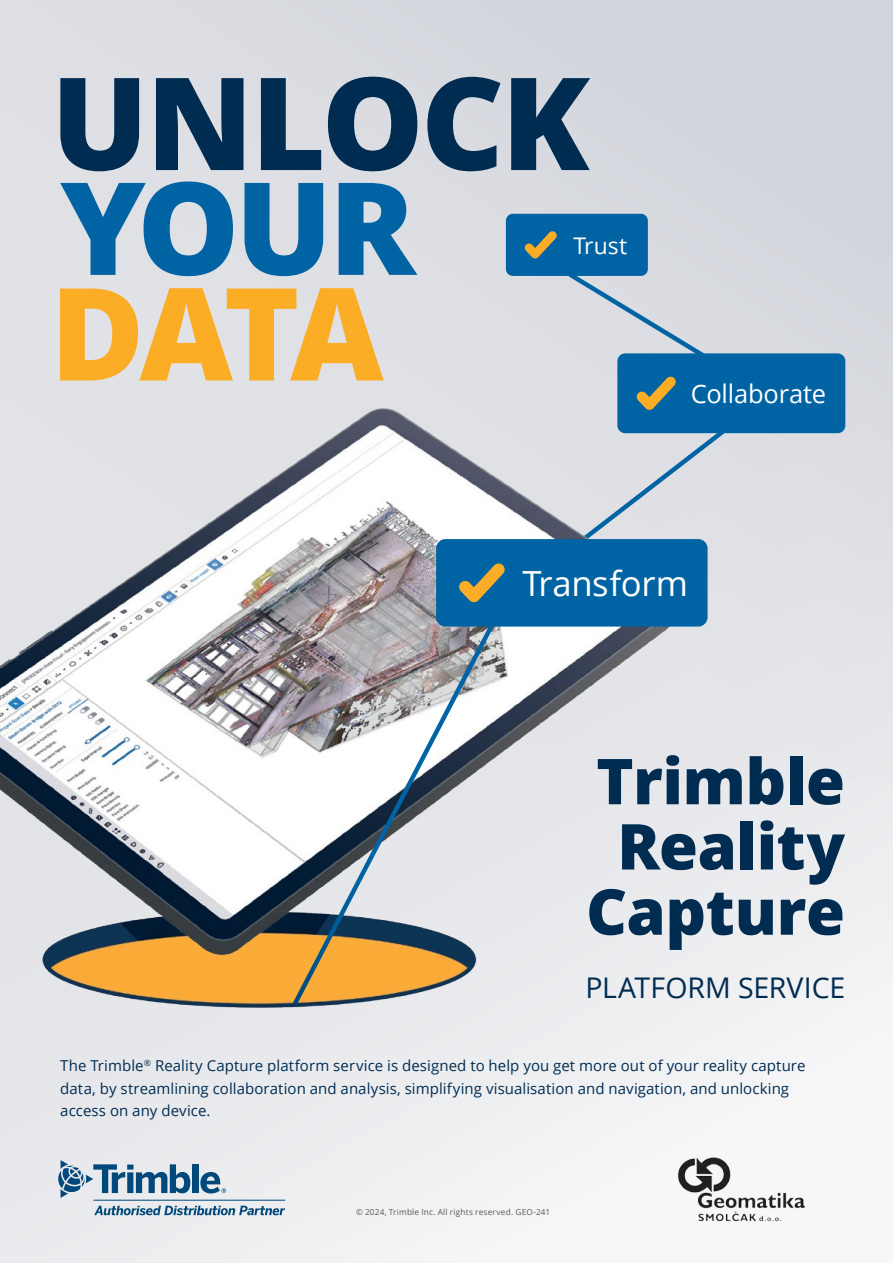
<style>
.page{position:relative;width:893px;height:1263px;background:#fff}
.page>*{position:absolute;margin:0;border:0;box-sizing:border-box;transform-origin:0 0}
.t1{font:800 128.7px "Open Sans";letter-spacing:-.025em;color:#002c52}
.t2{font:800 128.7px "Open Sans";color:#0063a3}
.t3{font:800 128.7px "Open Sans";color:#fbad26}
.t4{font:800 63.3px/65.2px "Open Sans";letter-spacing:-.005em;color:#002c52;text-align:center}
.t5{font:34.65px "Open Sans";letter-spacing:-.01em;color:#fff}
.t6{font:28.5px "Open Sans";letter-spacing:-.005em;color:#002c52}
.t7{font:25.5px "Open Sans";letter-spacing:-.005em;color:#fff}
.t8{font:22.95px "Open Sans";color:#fff}
.t9{font:15px/22.5px "Open Sans";letter-spacing:.005em;color:#002c52}
.t10{font:8.25px "Open Sans";letter-spacing:.025em;color:#58595b}
</style>
<div class="page">
<div style="left:0;top:345px;width:893px;height:918px;background:#eeeef1"></div>
<div style="left:0;top:0;width:893px;height:783px;background:linear-gradient(to bottom,#d5d8de,#e5e6ea)"></div>
<div style="left:617px;top:353px;width:228px;height:80px;background:#0063a3;border-radius:8px"></div>
<div style="left:506px;top:214px;width:142px;height:62px;background:#0063a3;border-radius:7px"></div>
<svg style="left:564px;top:268px;width:148px;height:95px;background:#b8c9d7"></svg>
<svg style="left:525px;top:231px;width:32px;height:27px"></svg>
<svg style="left:570px;top:377px;width:178px;height:174px"></svg>
<img style="left:42px;top:958px;width:247px;height:50px">
<img style="left:0;top:405px;width:692px;height:553px">
<div style="left:436px;top:539px;width:272px;height:88px;background:#0063a3;border-radius:9px"></div>
<svg style="left:459px;top:563px;width:46px;height:28px"></svg>
<svg style="left:289px;top:591px;width:223px;height:417px"></svg>
<div style="left:192px;top:1164px;width:6px;height:29px;background:#00497a"></div>
<svg style="left:200px;top:1172px;width:26px;height:21px"></svg>
<svg style="left:58px;top:1160px;width:132px;height:38px"></svg>
<svg style="left:94px;top:1205px;width:191px;height:10px"></svg>
<hr style="left:93px;top:1200px;width:192px;height:1px;background:#00497a">
<img style="left:678px;top:1157px;width:127px;height:64px">
<h1 class="t1" style="left:51px;top:25px;width:540px">UNLOCK</h1>
<h1 class="t2" style="left:60px;top:130px;width:357px">YOUR</h1>
<h1 class="t3" style="left:50px;top:236px;width:335px">DATA</h1>
<h3 class="t8" style="left:573px;top:230px;width:55px">Trust</h3>
<h3 class="t7" style="left:691px;top:376px;width:137px">Collaborate</h3>
<h3 class="t5" style="left:522px;top:560px;width:167px">Transform</h3>
<h2 class="t4" style="left:586px;top:745px;width:260px">Trimble<br>Reality<br>Capture</h2>
<h3 class="t6" style="left:585px;top:968px;width:261px">PLATFORM SERVICE</h3>
<p class="t9" style="left:60px;top:1054px;width:747px">The Trimble<sup>®</sup> Reality Capture platform service is designed to help you get more out of your reality capture data, by streamlining collaboration and analysis, simplifying visualisation and navigation, and unlocking access on any device.</p>
<p class="t10" style="left:356px;top:1207px;width:196px">© 2024, Trimble Inc. All rights reserved. GEO-241</p>
</div>
